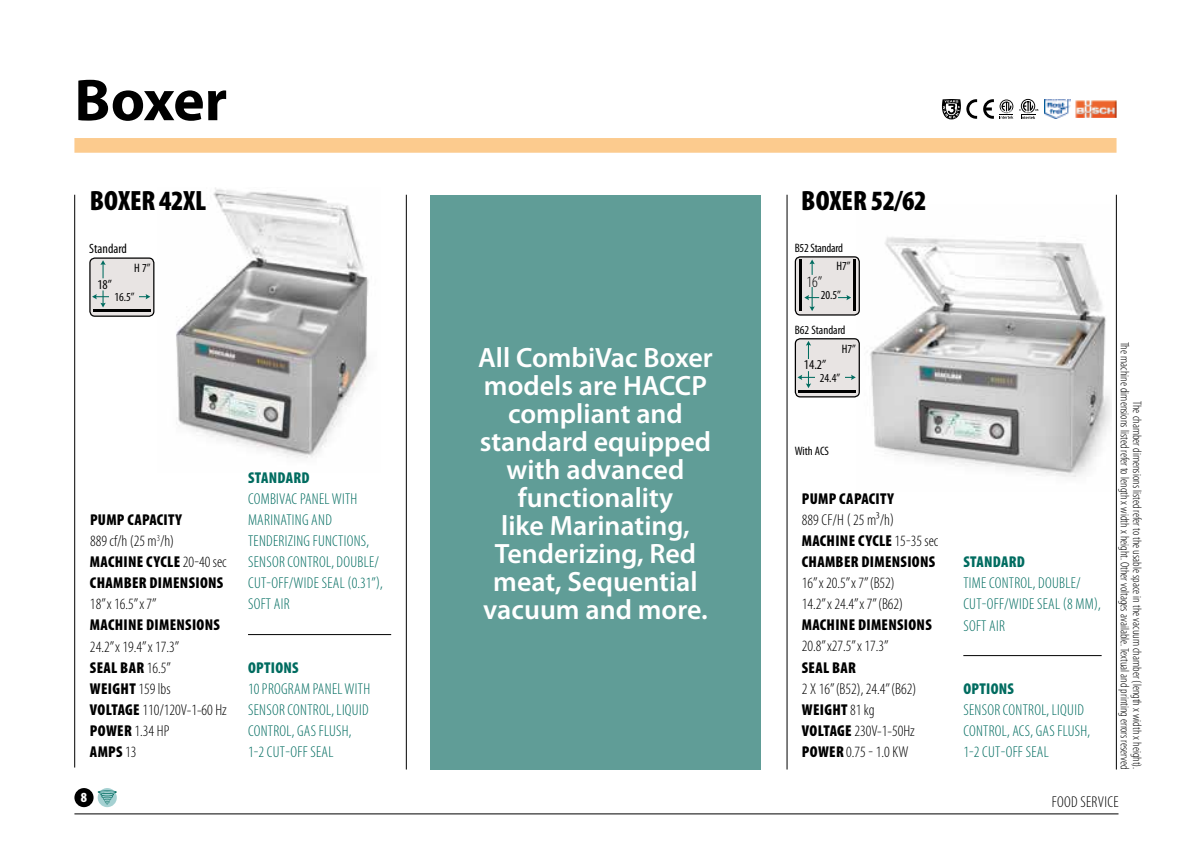
<style>
.page{position:relative;width:1191px;height:844px;background:#fff}
.page>*{position:absolute;margin:0;border:0;box-sizing:border-box;transform-origin:0 0}
.t1{font:700 59.5px "Myriad Pro";letter-spacing:-.01em;color:#000}
.t2{font:600 28px/28px "Myriad Pro";color:#fff;text-align:center}
.t3{font:900 condensed 28px "Myriad Pro";color:#000}
.t4{font:300 condensed 15.75px/21px "Myriad Pro";letter-spacing:.02em;color:#006c60}
.t5{font:300 condensed 15.75px/21px "Myriad Pro";color:#000}
.t6{font:900 condensed 15.75px/21px "Myriad Pro";letter-spacing:.02em;color:#000}
.t7{font:900 condensed 15.75px "Myriad Pro";letter-spacing:.02em;color:#006c60}
.t8{font:300 condensed 15.75px "Myriad Pro";letter-spacing:.02em;color:#000}
.t9{font:900 condensed 14px "Myriad Pro";color:#fff}
.t10{font:condensed 13.47px "Myriad Pro";color:#000}
.t11{font:300 condensed 12.25px/12.2px "Myriad Pro";color:#000;text-align:right}
.t12{font:condensed 12.25px "Myriad Pro";color:#000}
.t13{font:condensed 12.25px "Myriad Pro";letter-spacing:-.02em;color:#000}
.s1{font-weight:300}
.s2{font-weight:900}
</style>
<div class="page">
<hr style="left:74px;top:813px;width:1044px;height:1px;background:#000">
<img style="left:176px;top:187px;width:193px;height:271px">
<img style="left:856px;top:237px;width:255px;height:240px">
<div style="left:74px;top:138px;width:1042px;height:15px;background:#fccb8e"></div>
<hr style="left:786px;top:195px;width:1px;height:574px;background:#000">
<hr style="left:1116px;top:195px;width:1px;height:574px;background:#000">
<hr style="left:406px;top:195px;width:1px;height:574px;background:#000">
<hr style="left:74px;top:195px;width:1px;height:572px;background:#000">
<hr style="left:248px;top:634px;width:143px;height:1px;background:#000">
<hr style="left:963px;top:655px;width:138px;height:1px;background:#000">
<div style="left:430px;top:195px;width:331px;height:574px;background:#609d97"></div>
<svg style="left:942px;top:99px;width:35px;height:20px"></svg>
<svg style="left:1019px;top:99px;width:19px;height:20px"></svg>
<svg style="left:983px;top:99px;width:30px;height:20px"></svg>
<img style="left:1044px;top:99px;width:26px;height:20px">
<img style="left:1076px;top:101px;width:40px;height:16px">
<div style="left:74px;top:787px;width:20px;height:19px;background:#000;border-radius:50%"></div>
<svg style="left:98px;top:787px;width:19px;height:19px"></svg>
<hr style="left:98px;top:790px;width:19px;height:3px;background:#006c60;border-radius:50%">
<svg style="left:100px;top:791px;width:14px;height:14px"></svg>
<div style="left:90px;top:258px;width:64px;height:58px;background:#e8e4e3;border-radius:5px"></div>
<div style="left:89px;top:257px;width:65px;height:60px;border:1px solid #000;border-radius:5px"></div>
<hr style="left:93px;top:309px;width:57px;height:3px;background:#000">
<svg style="left:100px;top:260px;width:6px;height:18px"></svg>
<svg style="left:92px;top:290px;width:17px;height:17px"></svg>
<svg style="left:139px;top:294px;width:11px;height:5px"></svg>
<div style="left:795px;top:339px;width:64px;height:58px;background:#e8e4e3;border-radius:5px"></div>
<div style="left:794px;top:338px;width:66px;height:59px;border:1px solid #000;border-radius:5px"></div>
<hr style="left:798px;top:390px;width:57px;height:2px;background:#000">
<svg style="left:806px;top:341px;width:5px;height:18px"></svg>
<svg style="left:797px;top:371px;width:17px;height:17px"></svg>
<svg style="left:845px;top:374px;width:10px;height:6px"></svg>
<div style="left:795px;top:257px;width:64px;height:58px;background:#e8e4e3;border-radius:5px"></div>
<div style="left:794px;top:256px;width:66px;height:59px;border:1px solid #000;border-radius:5px"></div>
<hr style="left:799px;top:259px;width:2px;height:52px;background:#000">
<hr style="left:853px;top:259px;width:3px;height:52px;background:#000">
<svg style="left:809px;top:259px;width:5px;height:16px"></svg>
<svg style="left:804px;top:287px;width:15px;height:24px"></svg>
<svg style="left:838px;top:295px;width:13px;height:5px"></svg>
<h1 class="t1" style="left:74px;top:67px;width:154px">Boxer</h1>
<h2 class="t3" style="left:90px;top:185px;width:118px">BOXER 42XL</h2>
<p class="t10" style="left:89px;top:241px;width:39px">Standard</p>
<p class="t10" style="left:97px;top:277px;width:16px">18”</p>
<p class="t12" style="left:134px;top:261px;width:18px">H 7”</p>
<p class="t12" style="left:114px;top:290px;width:22px">16.5”</p>
<p class="t6" style="left:90px;top:509px;width:138px">PUMP CAPACITY<br><span class="s1">889 cf/h (25 m</span><sup>3</sup><span class="s1">/h)<br></span>MACHINE CYCLE <span class="s1">20-40 sec<br></span>CHAMBER DIMENSIONS</p>
<p class="t5" style="left:90px;top:594px;width:68px">18” x 16.5” x 7”</p>
<p class="t6" style="left:90px;top:614px;width:131px">MACHINE DIMENSIONS</p>
<p class="t5" style="left:90px;top:636px;width:138px">24.2” x 19.4” x 17.3”<br><span class="s2">SEAL BAR</span> 16.5”<br><span class="s2">WEIGHT</span> 159 lbs<br><span class="s2">VOLTAGE</span> 110/120V-1-60 Hz<br><span class="s2">POWER</span> 1.34 HP<br><span class="s2">AMPS</span> 13</p>
<p class="t9" style="left:81px;top:789px;width:8px">8</p>
<p class="t7" style="left:248px;top:469px;width:63px">STANDARD</p>
<p class="t4" style="left:248px;top:489px;width:136px">COMBIVAC PANEL WITH<br>MARINATING AND<br>TENDERIZING FUNCTIONS,<br>SENSOR CONTROL, DOUBLE/<br>CUT-OFF/WIDE SEAL (0.31”),<br>SOFT AIR</p>
<p class="t7" style="left:248px;top:658px;width:52px">OPTIONS</p>
<p class="t4" style="left:248px;top:678px;width:124px">10 PROGRAM PANEL WITH<br>SENSOR CONTROL, LIQUID<br>CONTROL, GAS FLUSH,<br>1-2 CUT-OFF SEAL</p>
<h2 class="t2" style="left:478px;top:343px;width:236px">All CombiVac Boxer models are HACCP compliant and standard equipped with advanced functionality<br>like Marinating,<br>Tenderizing, Red meat, Sequential vacuum and more.</h2>
<h2 class="t3" style="left:801px;top:185px;width:127px">BOXER 52/62</h2>
<p class="t13" style="left:794px;top:241px;width:50px">B52 Standard</p>
<p class="t12" style="left:820px;top:289px;width:22px">20.5”</p>
<p class="t12" style="left:836px;top:259px;width:16px">H7”</p>
<p class="t5" style="left:806px;top:272px;width:17px">16”</p>
<p class="t12" style="left:794px;top:323px;width:52px">B62 Standard</p>
<p class="t12" style="left:841px;top:342px;width:16px">H7”</p>
<p class="t10" style="left:804px;top:357px;width:24px">14.2”</p>
<p class="t12" style="left:820px;top:371px;width:22px">24.4”</p>
<p class="t12" style="left:794px;top:444px;width:36px">With ACS</p>
<p class="t6" style="left:802px;top:488px;width:93px">PUMP CAPACITY</p>
<p class="t6" style="left:802px;top:509px;width:138px"><span class="s1">889 CF/H ( 25 m³/h)<br></span>MACHINE CYCLE <span class="s1">15-35 sec<br></span>CHAMBER DIMENSIONS</p>
<p class="t5" style="left:802px;top:573px;width:103px">16” x 20.5” x 7” (B52)<br>14.2” x 24.4” x 7” (B62)</p>
<p class="t6" style="left:802px;top:614px;width:131px">MACHINE DIMENSIONS</p>
<p class="t5" style="left:802px;top:636px;width:88px">20.8” x27.5” x 17.3”</p>
<p class="t6" style="left:802px;top:656px;width:56px">SEAL BAR</p>
<p class="t5" style="left:802px;top:678px;width:116px">2 X 16” (B52),24.4’’ (B62)<br><span class="s2">WEIGHT</span> 81 kg<br><span class="s2">VOLTAGE</span> 230V-1-50Hz<br><span class="s2">POWER</span> 0.75 - 1.0 KW</p>
<p class="t7" style="left:963px;top:553px;width:63px">STANDARD</p>
<p class="t4" style="left:963px;top:573px;width:139px">TIME CONTROL, DOUBLE/<br>CUT-OFF/WIDE SEAL (8 MM),<br>SOFT AIR</p>
<p class="t7" style="left:963px;top:679px;width:52px">OPTIONS</p>
<p class="t4" style="left:963px;top:699px;width:128px">SENSOR CONTROL, LIQUID<br>CONTROL, ACS, GAS FLUSH,<br>1-2 CUT-OFF SEAL</p>
<p class="t11" style="left:1143px;top:341px;width:429px;rotate:90deg">The chamber dimensions listed refer to the usable space in the vacuum chamber (length x width x height).<br>The machine dimensions listed refer to length x width x height. Other voltages available. Textual and printing errors reserved</p>
<p class="t8" style="left:1051px;top:793px;width:68px">FOOD SERVICE</p>
</div>
